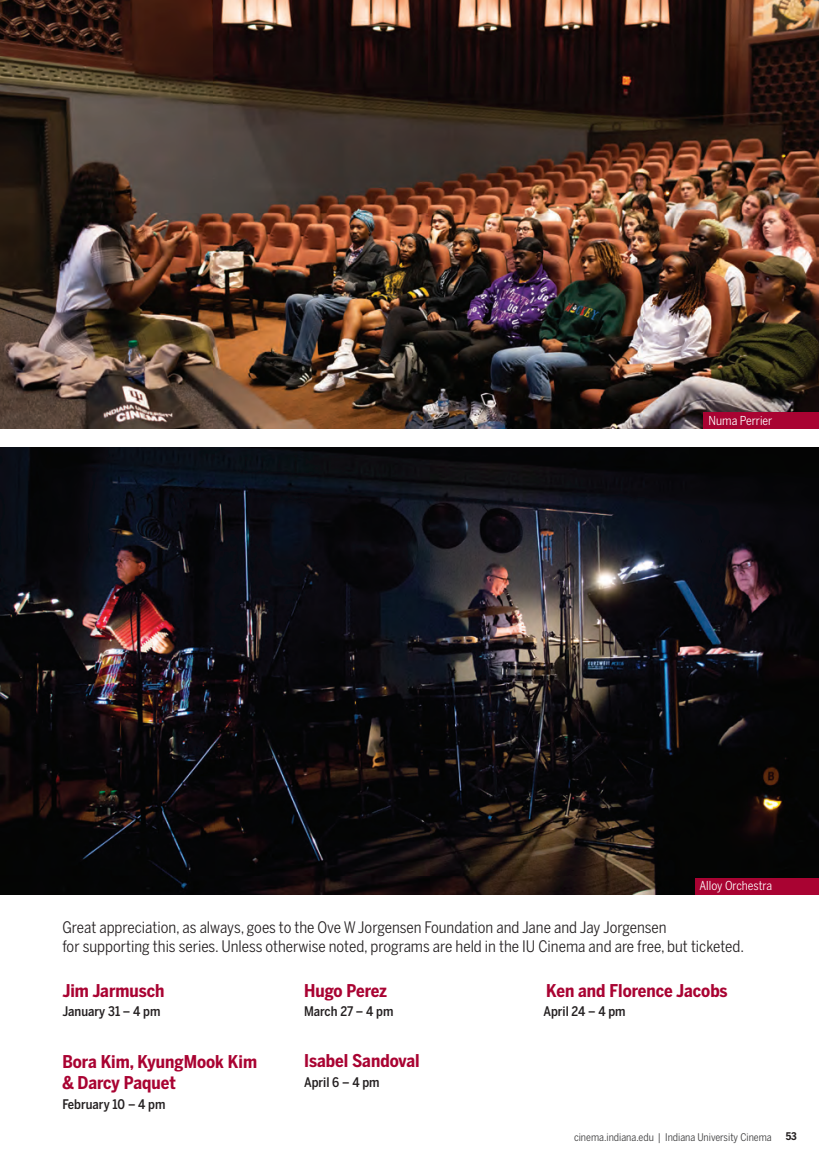
<style>
.page{position:relative;width:819px;height:1166px;background:#fff}
.page>*{position:absolute;margin:0;border:0;box-sizing:border-box;transform-origin:0 0}
.Film_title{font:700 17.5px/21px "Benton Sans Cond";color:#a90332}
.film_Paragraph{font:15.75px/18.9px "Benton Sans Cond";color:#231f20}
.film_date{font:500 13.12px "Benton Sans Cond";color:#231f20}
.Film_title-2{font:500 13.12px "Benton Sans Cond";color:#231f20}
.t1{font:12.25px "Benton Sans Cond";color:#fff}
.t2{font:10.5px "Benton Sans Cond";color:#383839}
.t3{font:700 10.5px "Benton Sans Cond";color:#231f20}
</style>
<div class="page">
<img style="left:0;top:0;width:819px;height:429px">
<img style="left:0;top:447px;width:819px;height:448px">
<div style="left:695px;top:878px;width:124px;height:17px;background:#a90332"></div>
<div style="left:704px;top:412px;width:115px;height:17px;background:#a90332"></div>
<p class="t1" style="left:709px;top:413px;width:65px">Numa Perrier</p>
<p class="t1" style="left:700px;top:878px;width:74px">Alloy Orchestra</p>
<p class="film_Paragraph" style="left:62px;top:917px;width:683px">Great appreciation, as always, goes to the Ove W Jorgensen Foundation and Jane and Jay Jorgensen<br>for supporting this series. Unless otherwise noted, programs are held in the IU Cinema and are free, but ticketed.</p>
<h3 class="Film_title" style="left:62px;top:980px;width:104px">Jim Jarmusch</h3>
<p class="film_date" style="left:62px;top:1003px;width:100px">January 31 – 4 pm</p>
<h3 class="Film_title" style="left:62px;top:1051px;width:196px">Bora Kim, KyungMook Kim &amp; Darcy Paquet</h3>
<p class="film_date" style="left:62px;top:1096px;width:105px">February 10 – 4 pm</p>
<h3 class="Film_title" style="left:304px;top:980px;width:85px">Hugo Perez</h3>
<p class="film_date" style="left:304px;top:1003px;width:91px">March 27 – 4 pm</p>
<h3 class="Film_title" style="left:304px;top:1050px;width:117px">Isabel Sandoval</h3>
<h3 class="Film_title-2" style="left:304px;top:1073px;width:77px">April 6 – 4 pm</h3>
<h3 class="Film_title" style="left:546px;top:980px;width:183px">Ken and Florence Jacobs</h3>
<p class="film_date" style="left:543px;top:1003px;width:84px">April 24 – 4 pm</p>
<p class="t2" style="left:574px;top:1130px;width:199px">cinema.indiana.edu | Indiana University Cinema</p>
<p class="t3" style="left:786px;top:1130px;width:13px">53</p>
</div>
